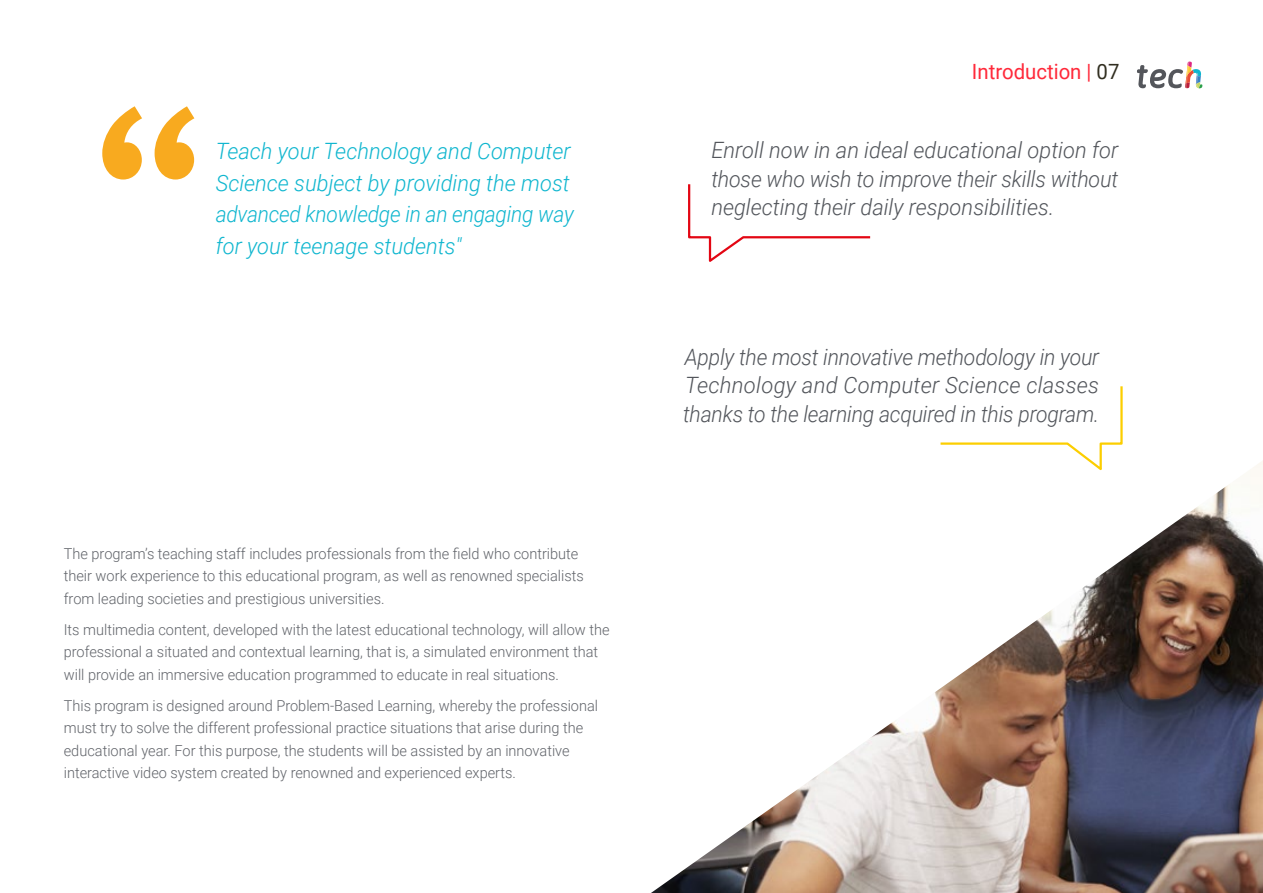
<style>
.page{position:relative;width:1263px;height:893px;background:#fff}
.page>*{position:absolute;margin:0;border:0;box-sizing:border-box;transform-origin:0 0}
.t1{font:italic 300 22.5px/31.5px "Roboto";color:#0fb6cf}
.t2{font:italic 300 22.5px/28.5px "Roboto";letter-spacing:-.01em;color:#52555b;text-align:justify;scale:.94 1}
.t3{font:italic 300 22.5px/28.5px "Roboto";letter-spacing:-.01em;color:#52555b;text-align:justify}
.t4{font:21px "Roboto";color:#ff293a}
.t5{font:300 15px/22.5px "Roboto";color:#61646a}
.s1{color:#312e20}
</style>
<div class="page">
<svg style="left:1137px;top:62px;width:65px;height:27px"></svg>
<svg style="left:102px;top:106px;width:92px;height:74px"></svg>
<svg style="left:688px;top:184px;width:183px;height:78px"></svg>
<img style="left:651px;top:461px;width:612px;height:432px">
<svg style="left:938px;top:386px;width:186px;height:88px"></svg>
<h2 class="t4" style="left:972px;top:57px;width:149px">Introduction | <span class="s1">07</span></h2>
<h1 class="t1" style="left:216px;top:135px;width:360px">Teach your Technology and Computer Science subject by providing the most advanced knowledge in an engaging way for your teenage students"</h1>
<h1 class="t3" style="left:711px;top:135px;width:408px">Enroll now in an ideal educational option for those who wish to improve their skills without neglecting their daily responsibilities.</h1>
<p class="t5" style="left:64px;top:541px;width:522px">The program’s teaching staff includes professionals from the field who contribute their work experience to this educational program, as well as renowned specialists from leading societies and prestigious universities.</p>
<p class="t5" style="left:64px;top:617px;width:547px">Its multimedia content, developed with the latest educational technology, will allow the professional a situated and contextual learning, that is, a simulated environment that will provide an immersive education programmed to educate in real situations.</p>
<p class="t5" style="left:64px;top:693px;width:536px">This program is designed around Problem-Based Learning, whereby the professional must try to solve the different professional practice situations that arise during the educational year. For this purpose, the students will be assisted by an innovative interactive video system created by renowned and experienced experts.</p>
<h1 class="t2" style="left:683px;top:341px;width:444px">Apply the most innovative methodology in your Technology and Computer Science classes thanks to the learning acquired in this program.</h1>
</div>
